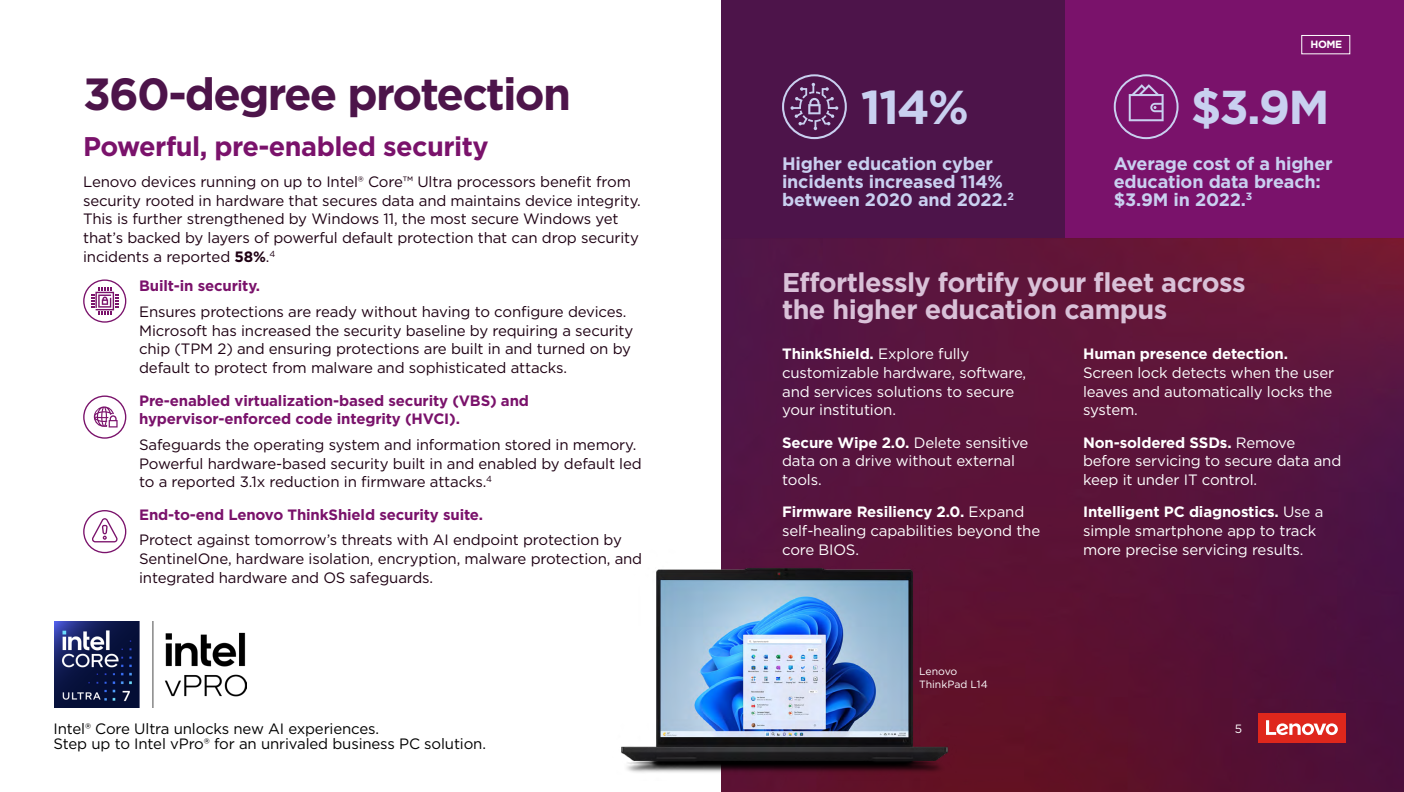
<style>
.page{position:relative;width:1404px;height:792px;background:#fff}
.page>*{position:absolute;margin:0;border:0;box-sizing:border-box;transform-origin:0 0}
.t1{font:700 47.55px "Gotham";color:#c9d0f0}
.t2{font:700 45px "Gotham";letter-spacing:-.04em;color:#4d144a}
.t3{font:700 27px/27px "Gotham";letter-spacing:-.02em;color:#d9c1d8}
.t4{font:700 27px "Gotham";letter-spacing:-.02em;color:#7a126b}
.t5{font:700 18px/18px "Gotham";letter-spacing:-.01em;color:#c9d0f0}
.t6{font:15px/18.8px "Gotham";letter-spacing:-.01em;color:#1e0013}
.t7{font:15px/18.8px "Gotham";letter-spacing:-.01em;color:#fff}
.t8{font:700 15px/18.8px "Gotham";letter-spacing:-.01em;color:#7a126b}
.t9{font:15px/15px "Gotham";letter-spacing:-.01em;color:#000}
.t10{font:700 15px "Gotham";letter-spacing:-.01em;color:#fff}
.t11{font:12px "Gotham";color:#fff}
.t12{font:10.5px/12.6px "Gotham";color:#fff}
.t13{font:700 10.5px "Gotham";color:#fff}
.s1{font-weight:700}
</style>
<div class="page">
<div style="left:1065px;top:0;width:339px;height:238px;background:#7a126b"></div>
<div style="left:721px;top:0;width:344px;height:238px;background:#4d144a"></div>
<img style="left:721px;top:238px;width:683px;height:554px">
<div style="left:1302px;top:35px;width:48px;height:19px;border:1px solid #fff"></div>
<svg style="left:83px;top:395px;width:43px;height:44px"></svg>
<svg style="left:83px;top:279px;width:43px;height:44px"></svg>
<svg style="left:83px;top:510px;width:43px;height:43px"></svg>
<svg style="left:1114px;top:74px;width:65px;height:65px"></svg>
<svg style="left:782px;top:74px;width:65px;height:65px"></svg>
<img style="left:621px;top:536px;width:335px;height:244px">
<img style="left:54px;top:621px;width:192px;height:86px">
<div style="left:1258px;top:713px;width:88px;height:30px;background:#df271c"></div>
<svg style="left:1266px;top:720px;width:72px;height:15px"></svg>
<h2 class="t2" style="left:83px;top:68px;width:489px">360-degree protection</h2>
<h3 class="t4" style="left:83px;top:131px;width:407px">Powerful, pre-enabled security</h3>
<p class="t6" style="left:83px;top:172px;width:559px">Lenovo devices running on up to Intel® Core™ Ultra processors benefit from security rooted in hardware that secures data and maintains device integrity.<br>This is further strengthened by Windows 11, the most secure Windows yet that’s backed by layers of powerful default protection that can drop security incidents a reported <span class="s1">58%</span>.<sup>4</sup></p>
<p class="t8" style="left:139px;top:276px;width:123px">Built-in security.</p>
<p class="t6" style="left:139px;top:302px;width:496px">Ensures protections are ready without having to configure devices.<br>Microsoft has increased the security baseline by requiring a security chip (TPM 2) and ensuring protections are built in and turned on by default to protect from malware and sophisticated attacks.</p>
<p class="t8" style="left:139px;top:390px;width:391px">Pre-enabled virtualization-based security (VBS) and hypervisor-enforced code integrity (HVCI).</p>
<p class="t6" style="left:139px;top:435px;width:504px">Safeguards the operating system and information stored in memory.<br>Powerful hardware-based security built in and enabled by default led to a reported 3.1x reduction in firmware attacks.<sup>4</sup></p>
<p class="t8" style="left:139px;top:504px;width:346px">End-to-end Lenovo ThinkShield security suite.</p>
<p class="t6" style="left:139px;top:530px;width:505px">Protect against tomorrow’s threats with AI endpoint protection by<br>SentinelOne, hardware isolation, encryption, malware protection, and integrated hardware and OS safeguards.</p>
<p class="t13" style="left:1310px;top:38px;width:33px">HOME</p>
<h1 class="t1" style="left:861px;top:80px;width:109px">114%</h1>
<h1 class="t1" style="left:1191px;top:80px;width:140px">$3.9M</h1>
<p class="t5" style="left:782px;top:154px;width:234px">Higher education cyber incidents increased 114% between 2020 and 2022.<sup>2</sup></p>
<p class="t5" style="left:1114px;top:154px;width:220px">Average cost of a higher education data breach: $3.9M in 2022.<sup>3</sup></p>
<h3 class="t3" style="left:782px;top:268px;width:465px">Effortlessly fortify your fleet across the higher education campus</h3>
<p class="t7" style="left:782px;top:344px;width:246px"><span class="s1">ThinkShield.</span> Explore fully customizable hardware, software, and services solutions to secure your institution.</p>
<p class="t7" style="left:782px;top:432px;width:248px"><span class="s1">Secure Wipe 2.0.</span> Delete sensitive data on a drive without external tools.</p>
<p class="t7" style="left:782px;top:502px;width:260px"><span class="s1">Firmware Resiliency 2.0.</span> Expand self-healing capabilities beyond the core BIOS.</p>
<p class="t10" style="left:1083px;top:345px;width:207px">Human presence detection.</p>
<p class="t7" style="left:1083px;top:363px;width:253px;text-align:justify">Screen lock detects when the user leaves and automatically locks the system.</p>
<p class="t7" style="left:1083px;top:432px;width:260px"><span class="s1">Non-soldered SSDs.</span> Remove before servicing to secure data and keep it under IT control.</p>
<p class="t7" style="left:1083px;top:502px;width:242px"><span class="s1">Intelligent PC diagnostics.</span> Use a simple smartphone app to track more precise servicing results.</p>
<p class="t12" style="left:919px;top:665px;width:70px">Lenovo<br>ThinkPad L14</p>
<p class="t9" style="left:54px;top:721px;width:434px">Intel® Core Ultra unlocks new AI experiences.<br>Step up to Intel vPro® for an unrivaled business PC solution.</p>
<p class="t11" style="left:1235px;top:721px;width:9px">5</p>
</div>
